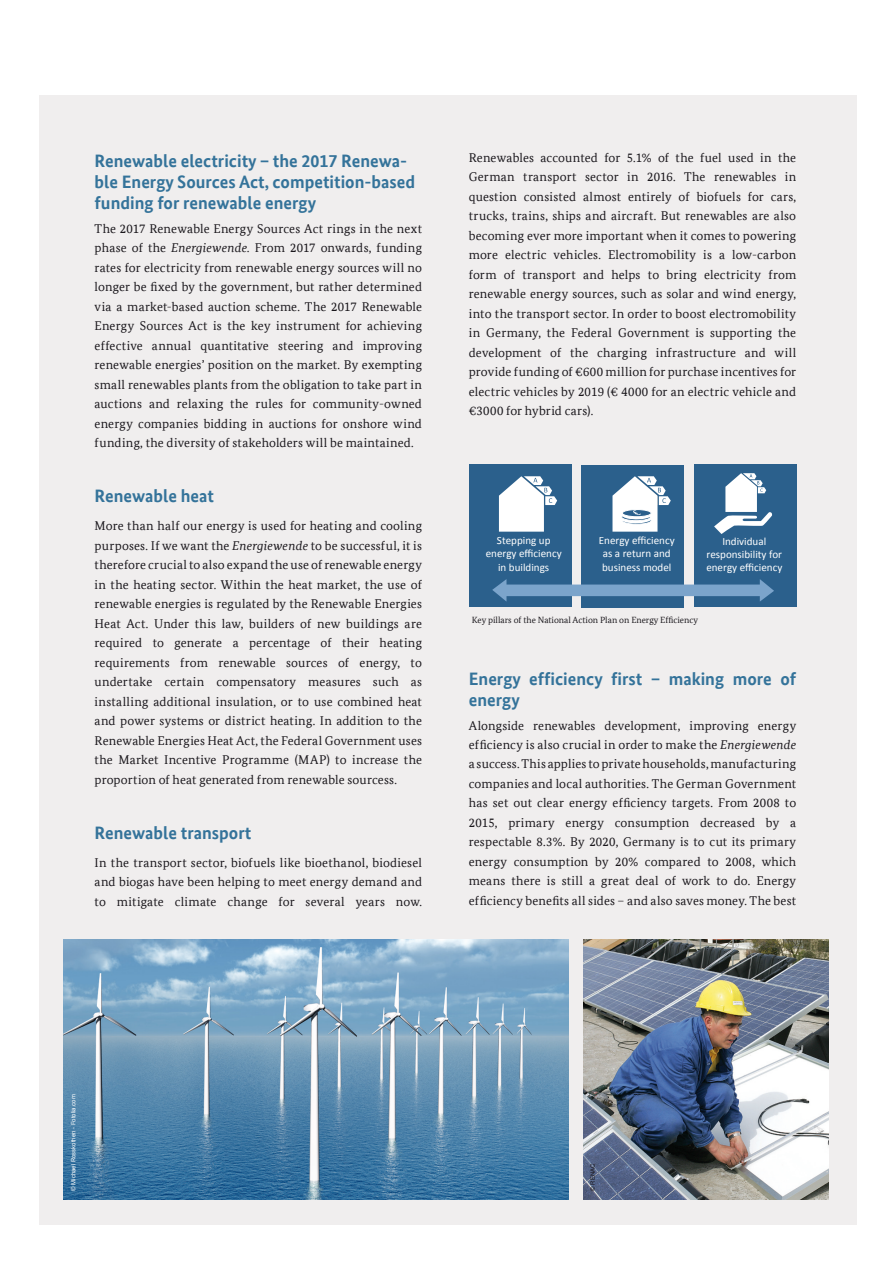
<style>
.page{position:relative;width:893px;height:1263px;background:#fff}
.page>*{position:absolute;margin:0;border:0;box-sizing:border-box;transform-origin:0 0}
.t1{font:700 18px/21px "Bundes Sans Office";color:#34739a}
.t2{font:12.75px/19.5px "Bundes Serif Office";letter-spacing:.015em;color:#1a171c;text-align:justify}
.t3{font:11.1px/13.2px "Calibri";color:#fff;text-align:center}
.t4{font:9px "Bundes Serif Office";color:#1a171c}
.t5{font:6px "Arial";color:#fff}
.t6{font:6px "Arial";color:#1a171c}
.s1{font-style:italic}
</style>
<div class="page">
<div style="left:39px;top:96px;width:817px;height:1129px;background:#f0eeee"></div>
<img style="left:64px;top:940px;width:505px;height:259px">
<img style="left:584px;top:940px;width:245px;height:259px">
<div style="left:470px;top:464px;width:102px;height:143px;background:#2b608c"></div>
<div style="left:582px;top:465px;width:102px;height:143px;background:#2b608c"></div>
<div style="left:694px;top:464px;width:103px;height:143px;background:#2b608c"></div>
<svg style="left:492px;top:579px;width:282px;height:23px"></svg>
<svg style="left:499px;top:476px;width:58px;height:56px"></svg>
<svg style="left:612px;top:476px;width:59px;height:56px"></svg>
<svg style="left:714px;top:473px;width:59px;height:61px"></svg>
<h1 class="t1" style="left:95px;top:150px;width:322px">Renewable electricity – the 2017 Renewa&shy;ble Energy Sources Act, competition-based funding for renewable energy</h1>
<p class="t2" style="left:95px;top:219px;width:329px">The 2017 Renewable Energy Sources Act rings in the next phase of the <span class="s1">Energiewende.</span> From 2017 onwards, funding rates for electricity from renewable energy sources will no longer be fixed by the government, but rather determined via a market-based auction scheme. The 2017 Renewable Energy Sources Act is the key instrument for achieving effective annual quantitative steering and improving renewable energies’ position on the market. By exempting small renewables plants from the obligation to take part in auctions and relaxing the rules for community-owned energy companies bidding in auctions for onshore wind funding, the diversity of stakeholders will be maintained.</p>
<h1 class="t1" style="left:95px;top:486px;width:121px">Renewable heat</h1>
<p class="t2" style="left:95px;top:516px;width:329px">More than half our energy is used for heating and cooling purposes. If we want the <span class="s1">Energiewende</span> to be successful, it is therefore crucial to also expand the use of renewable energy in the heating sector. Within the heat market, the use of renewable energies is regulated by the Renewable Energies Heat Act. Under this law, builders of new buildings are required to generate a percentage of their heating requirements from renewable sources of energy, to undertake certain compensatory measures such as installing additional insulation, or to use combined heat and power systems or district heating. In addition to the Renewable Energies Heat Act, the Federal Government uses the Market Incentive Programme (MAP) to increase the proportion of heat generated from renewable sourcess.</p>
<h1 class="t1" style="left:95px;top:822px;width:158px">Renewable transport</h1>
<p class="t2" style="left:95px;top:853px;width:329px">In the transport sector, biofuels like bioethanol, biodiesel and biogas have been helping to meet energy demand and to mitigate climate change for several years now.</p>
<p class="t2" style="left:469px;top:148px;width:329px">Renewables accounted for 5.1% of the fuel used in the German transport sector in 2016. The renewables in question consisted almost entirely of biofuels for cars, trucks, trains, ships and aircraft. But renewables are also becoming ever more important when it comes to powering more electric vehicles. Electromobility is a low-carbon form of transport and helps to bring electricity from renewable energy sources, such as solar and wind energy, into the transport sector. In order to boost electromobility in Germany, the Federal Government is supporting the development of the charging infrastructure and will provide funding of €600 million for purchase incentives for electric vehicles by 2019 (€ 4000 for an electric vehicle and €3000 for hybrid cars).</p>
<p class="t3" style="left:486px;top:534px;width:78px">Stepping up energy efficiency in buildings</p>
<p class="t3" style="left:599px;top:534px;width:77px;text-align:left">Energy efficiency as a return and business model</p>
<p class="t3" style="left:706px;top:534px;width:78px">Individual responsibility for energy efficiency</p>
<p class="t4" style="left:472px;top:615px;width:228px">Key pillars of the National Action Plan on Energy Efficiency</p>
<h1 class="t1" style="left:469px;top:668px;width:329px">Energy efficiency first – making more of energy</h1>
<p class="t2" style="left:469px;top:715px;width:329px">Alongside renewables development, improving energy efficiency is also crucial in order to make the <span class="s1">Energiewende </span>a success. This applies to private households, manufacturing companies and local authorities. The German Government has set out clear energy efficiency targets. From 2008 to 2015, primary energy consumption decreased by a respectable 8.3%. By 2020, Germany is to cut its primary energy consumption by 20% compared to 2008, which means there is still a great deal of work to do. Energy efficiency benefits all sides – and also saves money. The best</p>
<p class="t5" style="left:70px;top:1191px;width:98px;rotate:-90deg">© Michael Rosskothen - Fotolia.com</p>
<p class="t6" style="left:589px;top:1191px;width:29px;rotate:-90deg">© RENAC</p>
</div>
